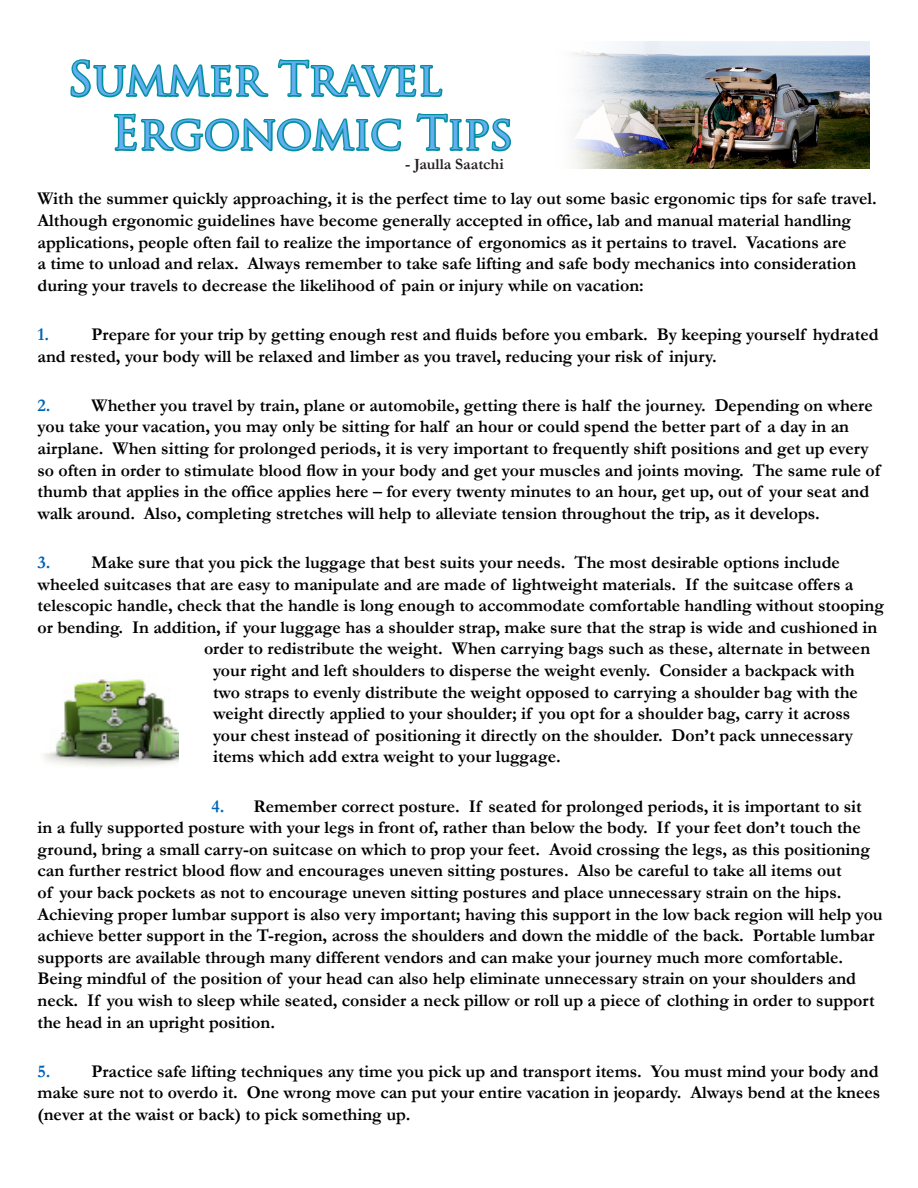
<style>
.page{position:relative;width:918px;height:1188px;background:#fff}
.page>*{position:absolute;margin:0;border:0;box-sizing:border-box;transform-origin:0 0}
.t1{font:45px "Trajan Pro";color:#64aef2}
.t2{font:700 18px/21.6px "Garamond";color:#000}
.t3{font:700 15.75px "Garamond";color:#231f20}
.s1{color:#0064b9}
</style>
<div class="page">
<img style="left:572px;top:41px;width:297px;height:128px">
<svg style="left:70px;top:59px;width:441px;height:93px"></svg>
<img style="left:44px;top:678px;width:135px;height:89px">
<p class="t1" style="left:68px;top:50px;width:376px">Summer Travel</p>
<p class="t1" style="left:111px;top:104px;width:404px">Ergonomic Tips</p>
<p class="t3" style="left:405px;top:153px;width:100px">- Jaulla Saatchi</p>
<p class="t2" style="left:38px;top:188px;width:841px">With the summer quickly approaching, it is the perfect time to lay out some basic ergonomic tips for safe travel.<br>Although ergonomic guidelines have become generally accepted in office, lab and manual material handling applications, people often fail to realize the importance of ergonomics as it pertains to travel. Vacations are<br>a time to unload and relax. Always remember to take safe lifting and safe body mechanics into consideration during your travels to decrease the likelihood of pain or injury while on vacation:</p>
<p class="t2" style="left:38px;top:324px;width:843px"><span class="s1">1.</span> Prepare for your trip by getting enough rest and fluids before you embark. By keeping yourself hydrated and rested, your body will be relaxed and limber as you travel, reducing your risk of injury.</p>
<p class="t2" style="left:38px;top:394px;width:844px"><span class="s1">2.</span> Whether you travel by train, plane or automobile, getting there is half the journey. Depending on where you take your vacation, you may only be sitting for half an hour or could spend the better part of a day in an airplane. When sitting for prolonged periods, it is very important to frequently shift positions and get up every so often in order to stimulate blood flow in your body and get your muscles and joints moving. The same rule of thumb that applies in the office applies here – for every twenty minutes to an hour, get up, out of your seat and walk around. Also, completing stretches will help to alleviate tension throughout the trip, as it develops.</p>
<p class="t2" style="left:38px;top:552px;width:804px"><span class="s1">3.</span> Make sure that you pick the luggage that best suits your needs. The most desirable options include</p>
<p class="t2" style="left:38px;top:573px;width:818px">wheeled suitcases that are easy to manipulate and are made of lightweight materials. If the suitcase offers a</p>
<p class="t2" style="left:38px;top:595px;width:848px">telescopic handle, check that the handle is long enough to accommodate comfortable handling without stooping</p>
<p class="t2" style="left:38px;top:616px;width:841px">or bending. In addition, if your luggage has a shoulder strap, make sure that the strap is wide and cushioned in</p>
<p class="t2" style="left:204px;top:638px;width:668px">order to redistribute the weight. When carrying bags such as these, alternate in between</p>
<p class="t2" style="left:213px;top:660px;width:643px">your right and left shoulders to disperse the weight evenly. Consider a backpack with</p>
<p class="t2" style="left:213px;top:681px;width:646px">two straps to evenly distribute the weight opposed to carrying a shoulder bag with the</p>
<p class="t2" style="left:213px;top:703px;width:639px">weight directly applied to your shoulder; if you opt for a shoulder bag, carry it across</p>
<p class="t2" style="left:213px;top:724px;width:642px">your chest instead of positioning it directly on the shoulder. Don’t pack unnecessary</p>
<p class="t2" style="left:213px;top:746px;width:349px">items which add extra weight to your luggage.</p>
<p class="t2" style="left:38px;top:795px;width:847px;text-indent:174px"><span class="s1">4.</span> Remember correct posture. If seated for prolonged periods, it is important to sit<br>in a fully supported posture with your legs in front of, rather than below the body. If your feet don’t touch the ground, bring a small carry-on suitcase on which to prop your feet. Avoid crossing the legs, as this positioning can further restrict blood flow and encourages uneven sitting postures. Also be careful to take all items out<br>of your back pockets as not to encourage uneven sitting postures and place unnecessary strain on the hips.<br>Achieving proper lumbar support is also very important; having this support in the low back region will help you achieve better support in the T-region, across the shoulders and down the middle of the back. Portable lumbar supports are available through many different vendors and can make your journey much more comfortable.<br>Being mindful of the position of your head can also help eliminate unnecessary strain on your shoulders and neck. If you wish to sleep while seated, consider a neck pillow or roll up a piece of clothing in order to support the head in an upright position.</p>
<p class="t2" style="left:38px;top:1060px;width:844px;text-align:justify"><span class="s1">5.</span> Practice safe lifting techniques any time you pick up and transport items. You must mind your body and make sure not to overdo it. One wrong move can put your entire vacation in jeopardy. Always bend at the knees (never at the waist or back) to pick something up.</p>
</div>
